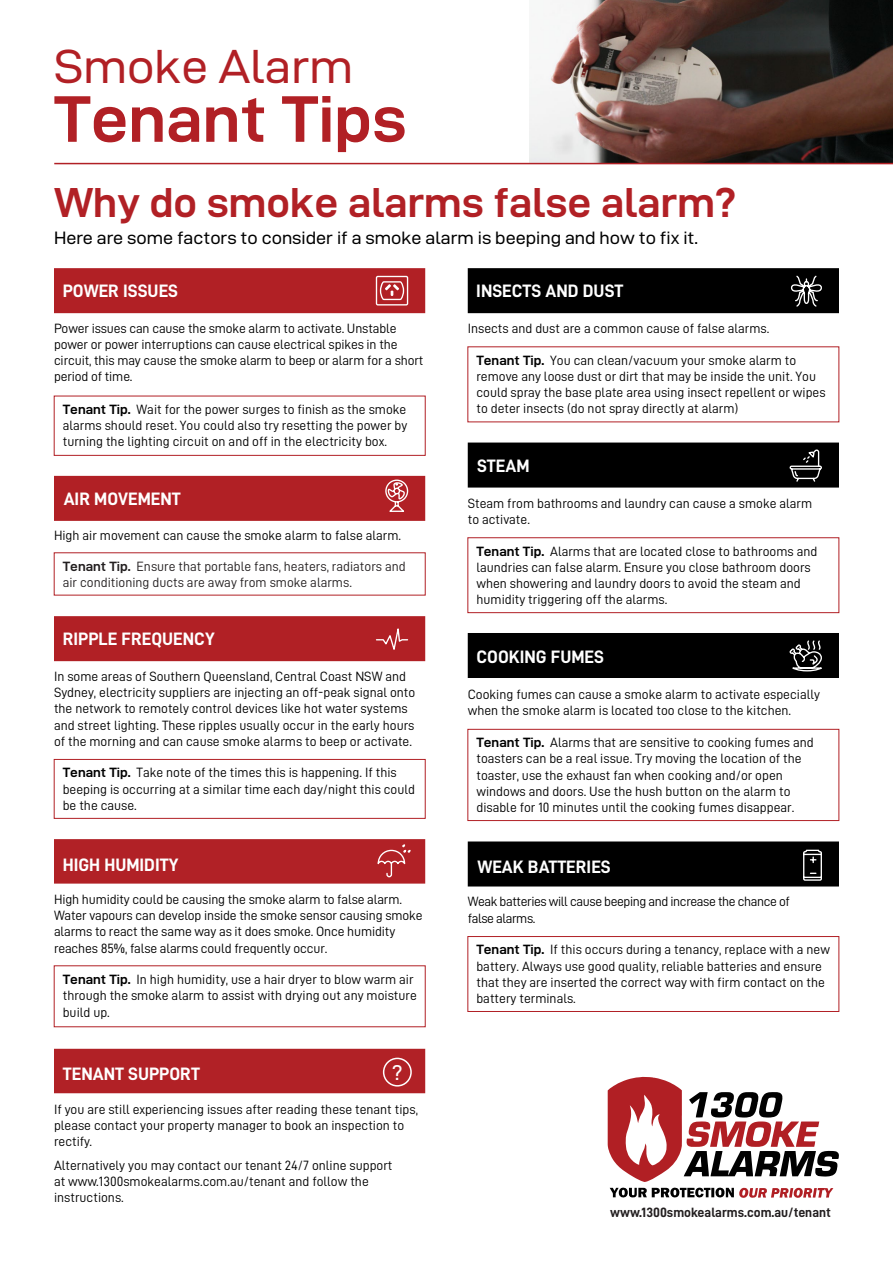
<style>
.page{position:relative;width:893px;height:1263px;background:#fff}
.page>*{position:absolute;margin:0;border:0;box-sizing:border-box;transform-origin:0 0}
.t1{font:66px "D DIN Exp Bold";color:#b12025}
.t2{font:48px "D DIN Exp";color:#b12025}
.t3{font:42px "D DIN Exp Bold";color:#b12025}
.t4{font:21.45px "D DIN Exp";color:#fff}
.t5{font:18px "D DIN Bold";color:#fff}
.t6{font:18px "D DIN Exp";color:#000}
.t7{font:13.5px/16.2px "D DIN";color:#000}
.t8{font:13.5px/16.2px "D DIN";color:#231f20}
.t9{font:13.5px/16.2px "D DIN";letter-spacing:-.03em;color:#000}
.t10{font:13.5px "D DIN Bold";color:#231f20}
.s1{font-family:"D DIN Exp Bold"}
</style>
<div class="page">
<div style="left:54px;top:268px;width:371px;height:45px;background:#b12025"></div>
<div style="left:54px;top:476px;width:371px;height:45px;background:#b12025"></div>
<div style="left:54px;top:616px;width:371px;height:45px;background:#b12025"></div>
<div style="left:468px;top:268px;width:371px;height:45px;background:#000"></div>
<div style="left:468px;top:442px;width:371px;height:46px;background:#000"></div>
<div style="left:468px;top:633px;width:371px;height:45px;background:#000"></div>
<div style="left:468px;top:841px;width:371px;height:45px;background:#000"></div>
<svg style="left:608px;top:1076px;width:231px;height:122px"></svg>
<div style="left:54px;top:396px;width:371px;height:60px;border:1px solid #b12025"></div>
<div style="left:54px;top:759px;width:371px;height:60px;border:1px solid #b12025"></div>
<div style="left:54px;top:839px;width:371px;height:44px;background:#b12126"></div>
<div style="left:468px;top:537px;width:371px;height:76px;border:1px solid #b12025"></div>
<div style="left:468px;top:729px;width:371px;height:92px;border:1px solid #b12025"></div>
<div style="left:468px;top:936px;width:371px;height:76px;border:1px solid #b12025"></div>
<img style="left:529px;top:0;width:364px;height:163px">
<hr style="left:54px;top:163px;width:839px;height:1px;background:#b12025">
<div style="left:54px;top:1049px;width:371px;height:44px;background:#b12126"></div>
<h2 class="t2" style="left:54px;top:40px;width:301px">Smoke Alarm</h2>
<h1 class="t1" style="left:54px;top:83px;width:354px">Tenant Tips</h1>
<h3 class="t3" style="left:54px;top:179px;width:683px">Why do smoke alarms false alarm?</h3>
<h3 class="t6" style="left:54px;top:228px;width:645px">Here are some factors to consider if a smoke alarm is beeping and how to fix it.</h3>
<h3 class="t5" style="left:63px;top:281px;width:117px">POWER ISSUES</h3>
<p class="t7" style="left:54px;top:320px;width:371px">Power issues can cause the smoke alarm to activate. Unstable power or power interruptions can cause electrical spikes in the circuit, this may cause the smoke alarm to beep or alarm for a short period of time.</p>
<p class="t7" style="left:63px;top:401px;width:346px;text-align:justify"><span class="s1">Tenant Tip.</span> Wait for the power surges to finish as the smoke alarms should reset. You could also try resetting the power by turning the lighting circuit on and off in the electricity box.</p>
<h3 class="t5" style="left:64px;top:489px;width:119px">AIR MOVEMENT</h3>
<p class="t7" style="left:54px;top:527px;width:349px">High air movement can cause the smoke alarm to false alarm.</p>
<p class="t8" style="left:63px;top:558px;width:344px"><span class="s1">Tenant Tip.</span> Ensure that portable fans, heaters, radiators and air conditioning ducts are away from smoke alarms.</p>
<h3 class="t5" style="left:63px;top:629px;width:154px">RIPPLE FREQUENCY</h3>
<p class="t7" style="left:54px;top:668px;width:363px">In some areas of Southern Queensland, Central Coast NSW and Sydney, electricity suppliers are injecting an off-peak signal onto the network to remotely control devices like hot water systems and street lighting. These ripples usually occur in the early hours of the morning and can cause smoke alarms to beep or activate.</p>
<p class="t7" style="left:63px;top:764px;width:354px"><span class="s1">Tenant Tip.</span> Take note of the times this is happening. If this beeping is occurring at a similar time each day/night this could be the cause.</p>
<h3 class="t5" style="left:63px;top:854px;width:117px">HIGH HUMIDITY</h3>
<p class="t7" style="left:54px;top:891px;width:370px">High humidity could be causing the smoke alarm to false alarm.<br>Water vapours can develop inside the smoke sensor causing smoke alarms to react the same way as it does smoke. Once humidity reaches 85%, false alarms could frequently occur.</p>
<p class="t7" style="left:63px;top:971px;width:356px"><span class="s1">Tenant Tip.</span> In high humidity, use a hair dryer to blow warm air through the smoke alarm to assist with drying out any moisture build up.</p>
<h3 class="t4" style="left:392px;top:1061px;width:12px">?</h3>
<h3 class="t5" style="left:63px;top:1064px;width:139px">TENANT SUPPORT</h3>
<p class="t7" style="left:54px;top:1101px;width:365px">If you are still experiencing issues after reading these tenant tips, please contact your property manager to book an inspection to rectify.</p>
<p class="t7" style="left:54px;top:1157px;width:340px">Alternatively you may contact our tenant 24/7 online support at www.1300smokealarms.com.au/tenant and follow the instructions.</p>
<h3 class="t5" style="left:476px;top:281px;width:149px">INSECTS AND DUST</h3>
<p class="t7" style="left:468px;top:320px;width:303px">Insects and dust are a common cause of false alarms.</p>
<p class="t7" style="left:476px;top:352px;width:351px"><span class="s1">Tenant Tip.</span> You can clean/vacuum your smoke alarm to remove any loose dust or dirt that may be inside the unit. You could spray the base plate area using insect repellent or wipes to deter insects (do not spray directly at alarm)</p>
<h3 class="t5" style="left:477px;top:456px;width:54px">STEAM</h3>
<p class="t7" style="left:468px;top:495px;width:346px">Steam from bathrooms and laundry can cause a smoke alarm to activate.</p>
<p class="t7" style="left:476px;top:543px;width:342px"><span class="s1">Tenant Tip.</span> Alarms that are located close to bathrooms and laundries can false alarm. Ensure you close bathroom doors when showering and laundry doors to avoid the steam and humidity triggering off the alarms.</p>
<h3 class="t5" style="left:476px;top:647px;width:129px">COOKING FUMES</h3>
<p class="t7" style="left:468px;top:686px;width:354px">Cooking fumes can cause a smoke alarm to activate especially when the smoke alarm is located too close to the kitchen.</p>
<p class="t7" style="left:476px;top:734px;width:339px"><span class="s1">Tenant Tip.</span> Alarms that are sensitive to cooking fumes and toasters can be a real issue. Try moving the location of the toaster, use the exhaust fan when cooking and/or open windows and doors. Use the hush button on the alarm to disable for 10 minutes until the cooking fumes disappear.</p>
<h3 class="t5" style="left:477px;top:856px;width:135px">WEAK BATTERIES</h3>
<p class="t9" style="left:468px;top:893px;width:324px">Weak batteries will cause beeping and increase the chance of false alarms.</p>
<p class="t7" style="left:476px;top:941px;width:355px"><span class="s1">Tenant Tip.</span> If this occurs during a tenancy, replace with a new battery. Always use good quality, reliable batteries and ensure that they are inserted the correct way with firm contact on the battery terminals.</p>
<p class="t10" style="left:610px;top:1205px;width:222px">www.1300smokealarms.com.au/tenant</p>
</div>
